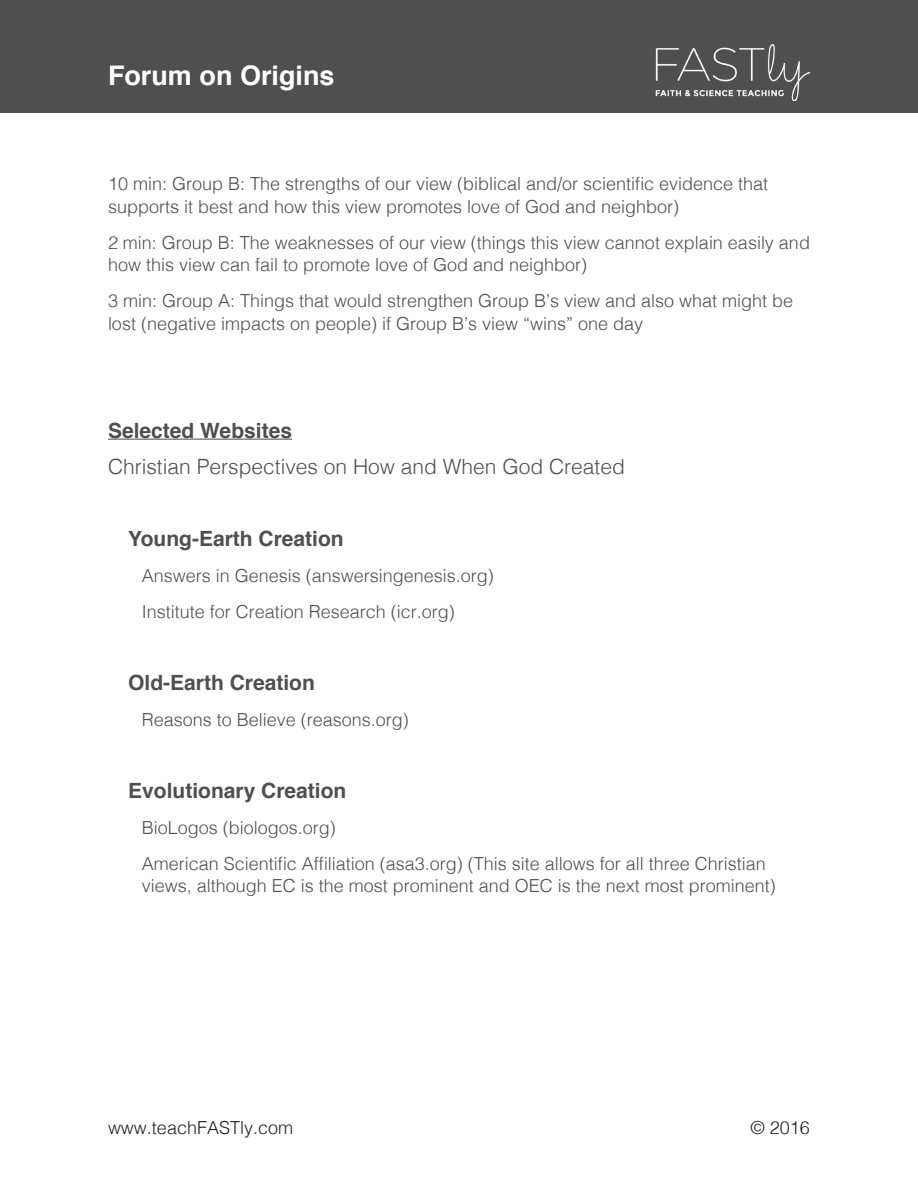
<style>
.page{position:relative;width:918px;height:1188px;background:#fff}
.page>*{position:absolute;margin:0;border:0;box-sizing:border-box;transform-origin:0 0}
.t1{font:700 27px "Helvetica";color:#fff}
.t2{font:700 21px "Helvetica";color:#504f4f}
.t3{font:300 21px "Helvetica";color:#504f4f}
.t4{font:300 18px/22.5px "Helvetica";color:#504f4f}
.t5{font:300 18px "Helvetica";color:#231f20}
</style>
<div class="page">
<div style="left:0;top:0;width:918px;height:112px;background:#504f4f"></div>
<img style="left:655px;top:45px;width:155px;height:56px">
<hr style="left:108px;top:439px;width:184px;height:1px;background:#504f4f">
<h1 class="t1" style="left:108px;top:54px;width:228px">Forum on Origins</h1>
<p class="t4" style="left:108px;top:171px;width:662px">10 min: Group B: The strengths of our view (biblical and/or scientific evidence that supports it best and how this view promotes love of God and neighbor)</p>
<p class="t4" style="left:108px;top:230px;width:703px">2 min: Group B: The weaknesses of our view (things this view cannot explain easily and how this view can fail to promote love of God and neighbor)</p>
<p class="t4" style="left:108px;top:288px;width:687px">3 min: Group A: Things that would strengthen Group B’s view and also what might be lost (negative impacts on people) if Group B’s view “wins” one day</p>
<p class="t2" style="left:108px;top:413px;width:186px">Selected Websites</p>
<p class="t3" style="left:108px;top:448px;width:518px">Christian Perspectives on How and When God Created</p>
<p class="t2" style="left:128px;top:521px;width:217px">Young-Earth Creation</p>
<p class="t4" style="left:142px;top:556px;width:354px;line-height:36px">Answers in Genesis (answersingenesis.org)<br>Institute for Creation Research (icr.org)</p>
<p class="t2" style="left:128px;top:665px;width:188px">Old-Earth Creation</p>
<p class="t4" style="left:142px;top:707px;width:269px">Reasons to Believe (reasons.org)</p>
<p class="t2" style="left:128px;top:773px;width:220px">Evolutionary Creation</p>
<p class="t4" style="left:142px;top:808px;width:626px;line-height:36px">BioLogos (biologos.org)<br>American Scientific Affiliation (asa3.org) (This site allows for all three Christian</p>
<p class="t4" style="left:142px;top:873px;width:636px">views, although EC is the most prominent and OEC is the next most prominent)</p>
<p class="t5" style="left:108px;top:1112px;width:187px">www.teachFASTly.com</p>
<p class="t5" style="left:751px;top:1112px;width:61px">© 2016</p>
</div>
